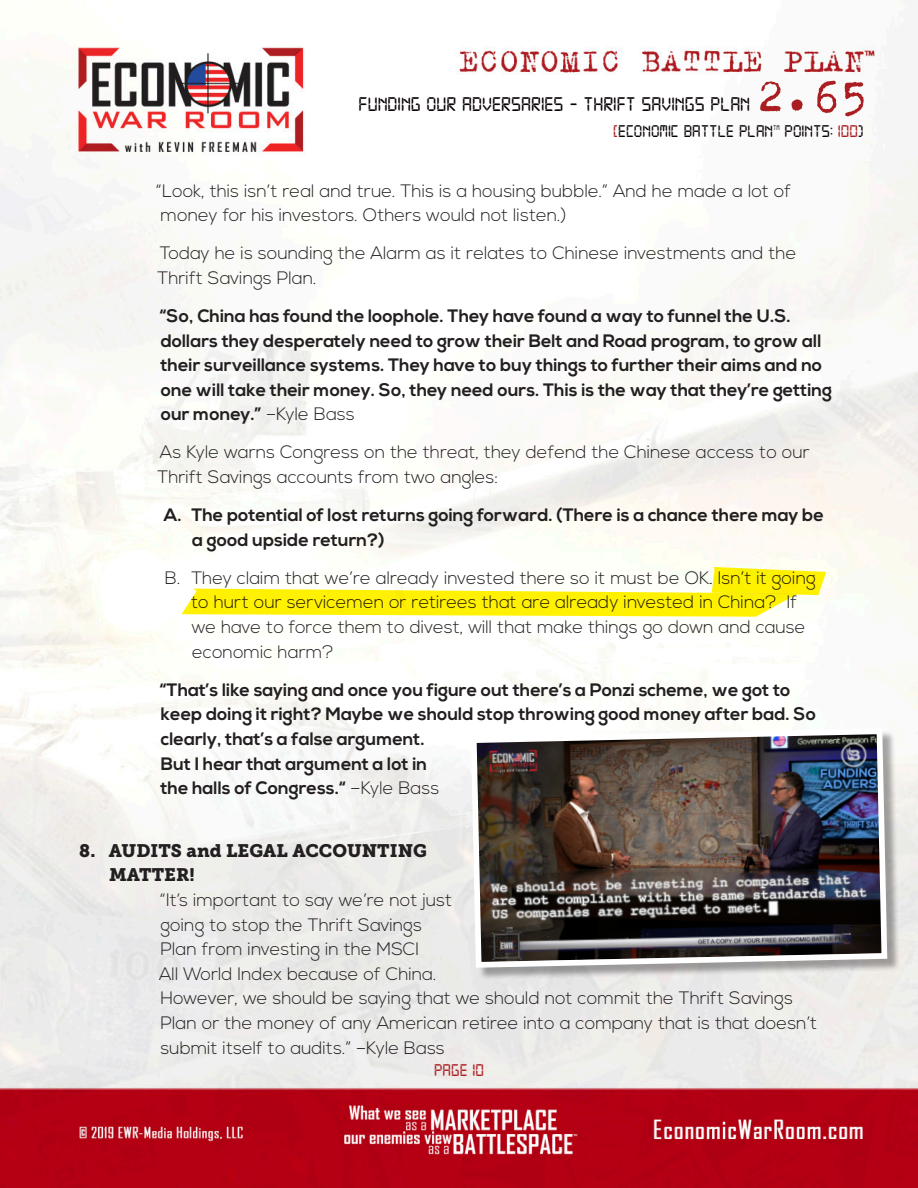
<style>
.page{position:relative;width:918px;height:1188px;background:#fff}
.page>*{position:absolute;margin:0;border:0;box-sizing:border-box;transform-origin:0 0}
.t1{font:51px "Trixie";color:#aa1e21}
.t2{font:21px "Digital 7";color:#080302}
._2nd_level_No_Bullet{font:300 18px/24.6px "Nexa";color:#231f20}
._2nd_level_No_Bullet-2{font:700 18px/24.6px "Nexa";color:#231f20}
._3rd_level_No_Bullet{font:300 18px/24.6px "Nexa";color:#231f20}
._3rd_level_No_Bullet-2{font:700 18px/24.6px "Nexa";color:#231f20}
.t3{font:18px/24.6px "Museo Slab 900";color:#231f20}
.t4{font:18px "Digital 7";color:#080302}
.t5{font:18px "Digital 7";color:#aa1e21}
.t6{font:7.05px "Digital 7";color:#080302}
.s1{color:#aa1e21}
.s2{font-weight:300}
</style>
<div class="page">
<img style="left:0;top:29px;width:918px;height:1159px">
<div style="left:473px;top:730px;width:427px;height:251px;background:#231f20;opacity:.4"></div>
<img style="left:468px;top:725px;width:422px;height:246px">
<svg style="left:181px;top:567px;width:645px;height:50px"></svg>
<h1 class="t1" style="left:756px;top:62px;width:114px">2.65</h1>
<p class="t4" style="left:613px;top:123px;width:161px"><span class="s1">[</span>ECONOMIC BATTLE PLAN</p>
<p class="t6" style="left:773px;top:124px;width:8px">TM</p>
<p class="t4" style="left:785px;top:123px;width:81px">POINTS: <span class="s1">100</span>)</p>
<p class="t2" style="left:359px;top:95px;width:393px">FUNDING OUR ADVERSARIES - THRIFT SAVINGS PLAN</p>
<p class="_2nd_level_No_Bullet" style="left:156px;top:179px;width:637px">“Look, this isn’t real and true. This is a housing bubble.” And he made a lot of money for his investors. Others would not listen.)</p>
<p class="_2nd_level_No_Bullet" style="left:158px;top:242px;width:640px">Today he is sounding the Alarm as it relates to Chinese investments and the<br>Thrift Savings Plan.</p>
<p class="_2nd_level_No_Bullet-2" style="left:160px;top:304px;width:674px">“So, China has found the loophole. They have found a way to funnel the U.S. dollars they desperately need to grow their Belt and Road program, to grow all their surveillance systems. They have to buy things to further their aims and no one will take their money. So, they need ours. This is the way that they’re getting our money.” <span class="s2">–Kyle Bass</span></p>
<p class="_2nd_level_No_Bullet" style="left:158px;top:441px;width:654px">As Kyle warns Congress on the threat, they defend the Chinese access to our<br>Thrift Savings accounts from two angles:</p>
<p class="_3rd_level_No_Bullet-2" style="left:192px;top:503px;width:633px;text-indent:-28px">A. The potential of lost returns going forward. (There is a chance there may be a good upside return?)</p>
<p class="_3rd_level_No_Bullet" style="left:191px;top:566px;width:626px;text-indent:-26px">B. They claim that we’re already invested there so it must be OK. Isn’t it going to hurt our servicemen or retirees that are already invested in China? If we have to force them to divest, will that make things go down and cause economic harm?</p>
<p class="_2nd_level_No_Bullet-2" style="left:160px;top:678px;width:658px">“That’s like saying and once you figure out there’s a Ponzi scheme, we got to keep doing it right? Maybe we should stop throwing good money after bad. So clearly, that’s a false argument.<br>But I hear that argument a lot in<br>the halls of Congress.“ <span class="s2">–Kyle Bass</span></p>
<p class="t3" style="left:109px;top:838px;width:319px;text-indent:-30px">8. AUDITS and LEGAL ACCOUNTING<br>MATTER!</p>
<p class="_2nd_level_No_Bullet" style="left:159px;top:888px;width:660px">“It’s important to say we’re not just<br>going to stop the Thrift Savings<br>Plan from investing in the MSCI<br>All World Index because of China.<br>However, we should be saying that we should not commit the Thrift Savings Plan or the money of any American retiree into a company that is that doesn’t submit itself to audits.” –Kyle Bass</p>
<p class="t5" style="left:434px;top:1062px;width:51px">PAGE 10</p>
</div>
